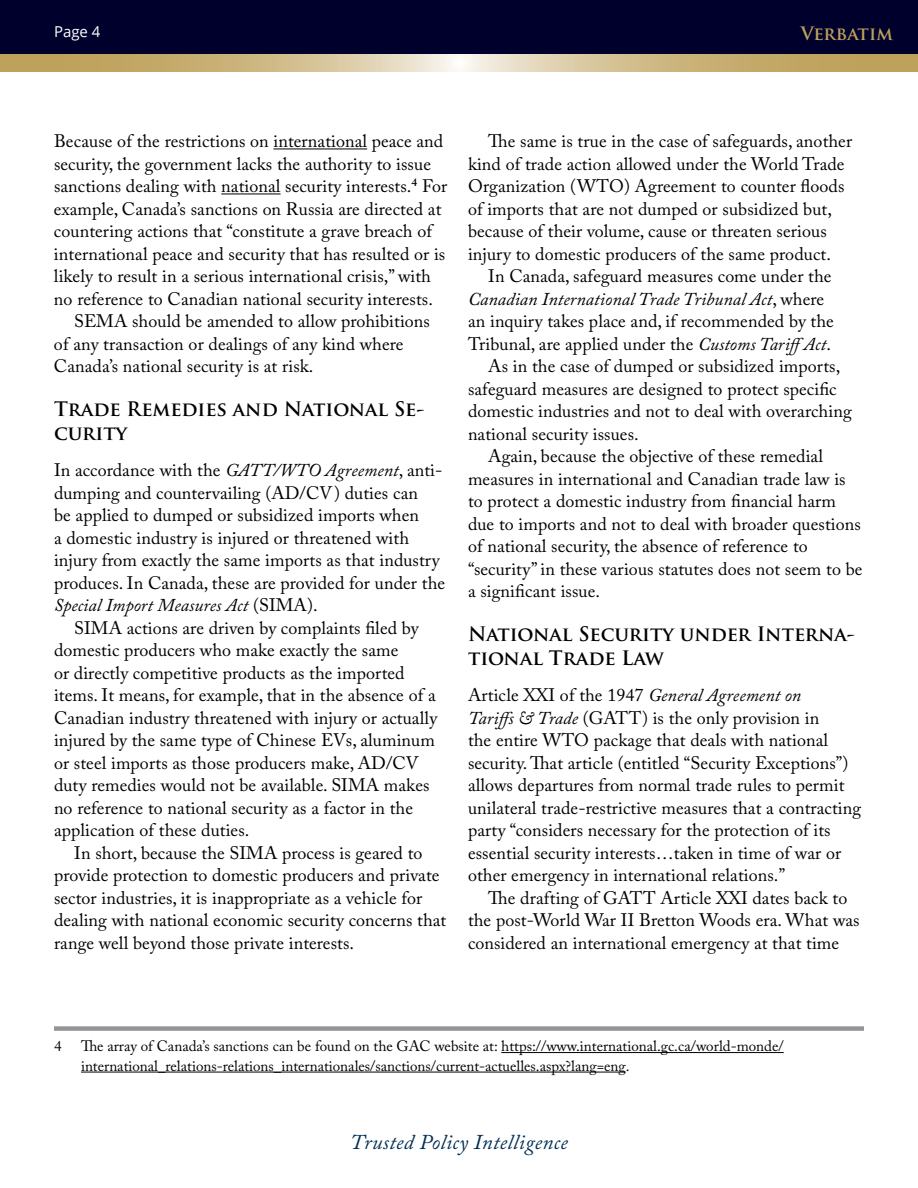
<style>
.page{position:relative;width:918px;height:1188px;background:#fff}
.page>*{position:absolute;margin:0;border:0;box-sizing:border-box;transform-origin:0 0}
.t1{font:italic 21px "Adobe Caslon Pro";letter-spacing:.02em;color:#002e56}
.t2{font:700 19.5px/24px "Trajan Pro";color:#000}
.t3{font:18px/22.5px "Adobe Caslon Pro";letter-spacing:.005em;color:#000}
.t4{font:italic 18px "Adobe Caslon Pro";letter-spacing:.005em;color:#000}
.t5{font:700 18px "Trajan Pro";color:#bea15b}
.t6{font:15px/19.5px "Adobe Caslon Pro";color:#000}
.t7{font:15px "Open Sans";color:#fff}
.s1{font-style:italic}
.s2{font-style:normal}
</style>
<div class="page">
<div style="left:0;top:0;width:918px;height:54px;background:#00002d"></div>
<svg style="left:0;top:54px;width:918px;height:18px;background:#cfbb88"></svg>
<hr style="left:273px;top:148px;width:94px;height:1px;background:#000">
<hr style="left:221px;top:193px;width:60px;height:1px;background:#000">
<div style="left:54px;top:1026px;width:810px;height:5px;background:#939598"></div>
<hr style="left:501px;top:1052px;width:283px;height:1px;background:#000">
<hr style="left:81px;top:1072px;width:545px;height:1px;background:#000">
<p class="t7" style="left:54px;top:22px;width:48px">Page 4</p>
<p class="t5" style="left:801px;top:22px;width:94px">Verbatim</p>
<p class="t3" style="left:54px;top:130px;width:391px">Because of the restrictions on international peace and</p>
<p class="t3" style="left:54px;top:152px;width:379px">security, the government lacks the authority to issue</p>
<p class="t3" style="left:54px;top:175px;width:395px">sanctions dealing with national security interests.<sup>4</sup> For</p>
<p class="t3" style="left:54px;top:197px;width:389px">example, Canada’s sanctions on Russia are directed at</p>
<p class="t3" style="left:54px;top:220px;width:380px">countering actions that “constitute a grave breach of</p>
<p class="t3" style="left:54px;top:242px;width:393px">international peace and security that has resulted or is</p>
<p class="t3" style="left:54px;top:265px;width:378px">likely to result in a serious international crisis,” with</p>
<p class="t3" style="left:54px;top:287px;width:380px">no reference to Canadian national security interests.</p>
<p class="t3" style="left:74px;top:310px;width:357px">SEMA should be amended to allow prohibitions</p>
<p class="t3" style="left:54px;top:332px;width:351px">of any transaction or dealings of any kind where</p>
<p class="t3" style="left:54px;top:355px;width:261px">Canada’s national security is at risk.</p>
<p class="t2" style="left:54px;top:398px;width:372px">Trade Remedies and National Se&shy;curity</p>
<p class="t3" style="left:54px;top:459px;width:393px">In accordance with the <span class="s1">GATT/WTO Agreement</span>, anti&shy;dumping and countervailing (AD/CV) duties can<br>be applied to dumped or subsidized imports when<br>a domestic industry is injured or threatened with injury from exactly the same imports as that industry produces. In Canada, these are provided for under the <span class="s1">Special Import Measures Act</span> (SIMA).</p>
<p class="t3" style="left:54px;top:616px;width:385px;text-indent:20px">SIMA actions are driven by complaints filed by domestic producers who make exactly the same<br>or directly competitive products as the imported items. It means, for example, that in the absence of a Canadian industry threatened with injury or actually injured by the same type of Chinese EVs, aluminum or steel imports as those producers make, AD/CV duty remedies would not be available. SIMA makes no reference to national security as a factor in the application of these duties.</p>
<p class="t3" style="left:54px;top:841px;width:394px;text-indent:20px">In short, because the SIMA process is geared to provide protection to domestic producers and private sector industries, it is inappropriate as a vehicle for dealing with national economic security concerns that range well beyond those private interests.</p>
<p class="t3" style="left:468px;top:130px;width:386px;text-indent:20px">The same is true in the case of safeguards, another kind of trade action allowed under the World Trade Organization (WTO) Agreement to counter floods of imports that are not dumped or subsidized but, because of their volume, cause or threaten serious injury to domestic producers of the same product.</p>
<p class="t3" style="left:488px;top:265px;width:345px">In Canada, safeguard measures come under the</p>
<p class="t4" style="left:468px;top:288px;width:358px">Canadian International Trade Tribunal Act<span class="s2">, where</span></p>
<p class="t3" style="left:468px;top:310px;width:367px">an inquiry takes place and, if recommended by the</p>
<p class="t3" style="left:468px;top:332px;width:365px">Tribunal, are applied under the <span class="s1">Customs TariffAct</span>.</p>
<p class="t3" style="left:488px;top:355px;width:354px">As in the case of dumped or subsidized imports,</p>
<p class="t3" style="left:468px;top:377px;width:370px">safeguard measures are designed to protect specific</p>
<p class="t3" style="left:468px;top:400px;width:385px">domestic industries and not to deal with overarching</p>
<p class="t3" style="left:468px;top:422px;width:172px">national security issues.</p>
<p class="t3" style="left:488px;top:445px;width:336px">Again, because the objective of these remedial</p>
<p class="t3" style="left:468px;top:467px;width:379px">measures in international and Canadian trade law is</p>
<p class="t3" style="left:468px;top:490px;width:370px">to protect a domestic industry from financial harm</p>
<p class="t3" style="left:468px;top:512px;width:394px">due to imports and not to deal with broader questions</p>
<p class="t3" style="left:468px;top:535px;width:341px">of national security, the absence of reference to</p>
<p class="t3" style="left:468px;top:557px;width:396px">“security” in these various statutes does not seem to be</p>
<p class="t3" style="left:468px;top:580px;width:134px">a significant issue.</p>
<p class="t2" style="left:468px;top:623px;width:389px">National Security under Interna&shy;tional Trade Law</p>
<p class="t3" style="left:468px;top:684px;width:395px">Article XXI of the 1947 <span class="s1">General Agreement on<br>Tariffs &amp; Trade</span> (GATT) is the only provision in<br>the entire WTO package that deals with national security. That article (entitled “Security Exceptions”) allows departures from normal trade rules to permit unilateral trade-restrictive measures that a contracting party “considers necessary for the protection of its essential security interests…taken in time of war or other emergency in international relations.”</p>
<p class="t3" style="left:468px;top:886px;width:393px;text-indent:20px">The drafting of GATT Article XXI dates back to the post-World War II Bretton Woods era. What was considered an international emergency at that time</p>
<p class="t6" style="left:54px;top:1036px;width:9px">4</p>
<p class="t6" style="left:81px;top:1036px;width:704px">The array of Canada’s sanctions can be found on the GAC website at: https://www.international.gc.ca/world-monde/ international_relations-relations_internationales/sanctions/current-actuelles.aspx?lang=eng.</p>
<p class="t1" style="left:350px;top:1130px;width:219px">Trusted Policy Intelligence</p>
</div>
